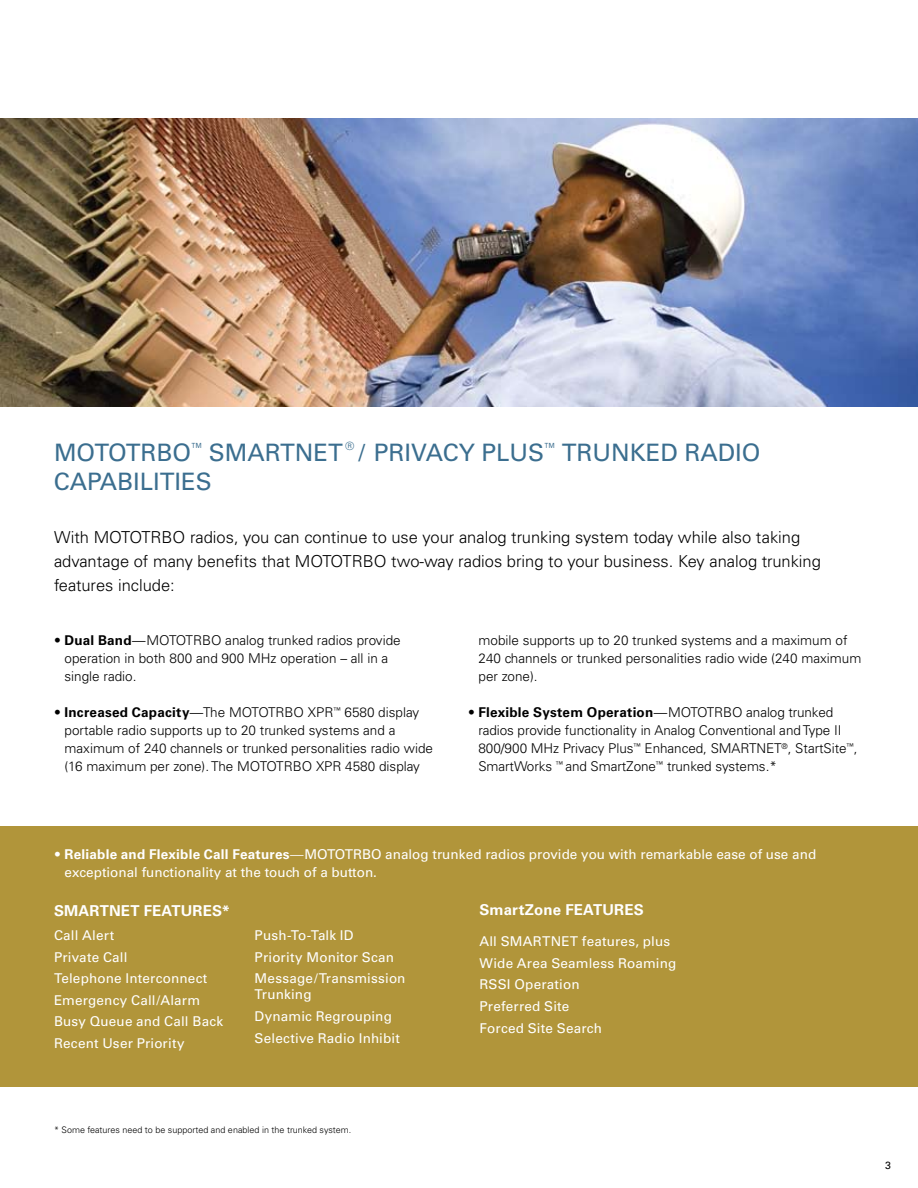
<style>
.page{position:relative;width:918px;height:1188px;background:#fff}
.page>*{position:absolute;margin:0;border:0;box-sizing:border-box;transform-origin:0 0}
.t1{font:24px/28.5px "Univers";color:#3b6e8f}
.t2{font:300 16.5px/24px "Univers";color:#000}
.t3{font:700 15px "Univers";letter-spacing:.01em;color:#fff}
.t4{font:300 13.5px/18px "Univers";color:#000}
.t5{font:13.5px/21.6px "Univers";letter-spacing:.01em;color:#fff}
.t6{font:10.5px "Univers";color:#000}
.t7{font:300 9px "Univers";color:#000}
.s1{font-weight:700}
.s2{font-weight:300}
</style>
<div class="page">
<div style="left:0;top:827px;width:918px;height:260px;background:#b1953a"></div>
<img style="left:0;top:119px;width:918px;height:288px">
<h1 class="t1" style="left:54px;top:439px;width:704px">MOTOTRBO<sup>™</sup> SMARTNET <sup>®</sup> / Privacy Plus <sup>™</sup> Tr un ked Radio<br>CAPABILITI ES</h1>
<p class="t2" style="left:54px;top:525px;width:768px">With MOTOTR BO radios, you can continue to use your analog trunking system today while also taking advantage of many benefits that MOTOTR BO two-way radios bring to your business. Key analog trunking features include:</p>
<p class="t4" style="left:65px;top:631px;width:338px;text-indent:-11px">• <span class="s1">Dual Band</span>—MOTOTR BO analog trunked radios provide operation in both 800 and 900 MHz operation – all in a single radio.</p>
<p class="t4" style="left:65px;top:703px;width:370px;text-indent:-11px">• <span class="s1">Increased Capacity</span>—The MOTOTR BO XPR <sup>™</sup> 6580 display portable radio supports up to 20 trunked systems and a maximum of 240 channels or trunked personalities radio wide (16 maximum per zone). The MOTOTR BO XPR 4580 display</p>
<p class="t4" style="left:479px;top:631px;width:384px">mobile supports up to 20 trunked systems and a maximum of<br>240 channels or trunked personalities radio wide (240 maximum per zone).</p>
<p class="t4" style="left:478px;top:703px;width:381px;text-indent:-10px">• <span class="s1">Flexible System Operation</span>—MOTOTRBO analog trunked radios provide functionality in Analog Conventional and Type II 800/900 MHz Privacy Plus<sup>™</sup> Enhanced, SMARTNET<sup>®</sup>, StartSite<sup>™</sup>, SmartWorks <sup>™</sup> and SmartZone<sup>™</sup> trunked systems.*</p>
<p class="t5" style="left:65px;top:845px;width:753px;line-height:18px;text-indent:-11px"><span class="s2">•</span> <span class="s1">Reliable and Flexible Call Features</span><span class="s2">—</span>MOTOTRBO analog trunked radios provide you with remarkable ease of use and exceptional functionality at the touch of a button.</p>
<p class="t3" style="left:54px;top:902px;width:109px">SMARTNET Feat</p>
<p class="t3" style="left:181px;top:902px;width:23px">ures</p>
<p class="t3" style="left:222px;top:902px;width:10px">*</p>
<p class="t3" style="left:479px;top:901px;width:166px">SmartZone FEATURES</p>
<p class="t5" style="left:54px;top:924px;width:171px">Call Alert<br>Private Call<br>Telephone I nterconnect<br>Emergency Call/Alarm<br>Busy Queue and Call Back<br>Recent U ser Priority</p>
<p class="t5" style="left:255px;top:924px;width:152px">Push-To-Talk ID<br>Priority Monitor Scan<br>Message/Transmission</p>
<p class="t5" style="left:479px;top:931px;width:198px">All SMARTNET features, plus<br>Wide Area Seamless Roaming<br>RSSI Operation<br>Preferred Site<br>Forced Site Search</p>
<p class="t5" style="left:255px;top:984px;width:147px">Trunking<br>Dynamic Regrouping<br>Selective Radio I nhibit</p>
<p class="t7" style="left:54px;top:1125px;width:299px">* Some features need to be supported and enabled in the trunked system.</p>
<p class="t6" style="left:885px;top:1159px;width:7px">3</p>
</div>
